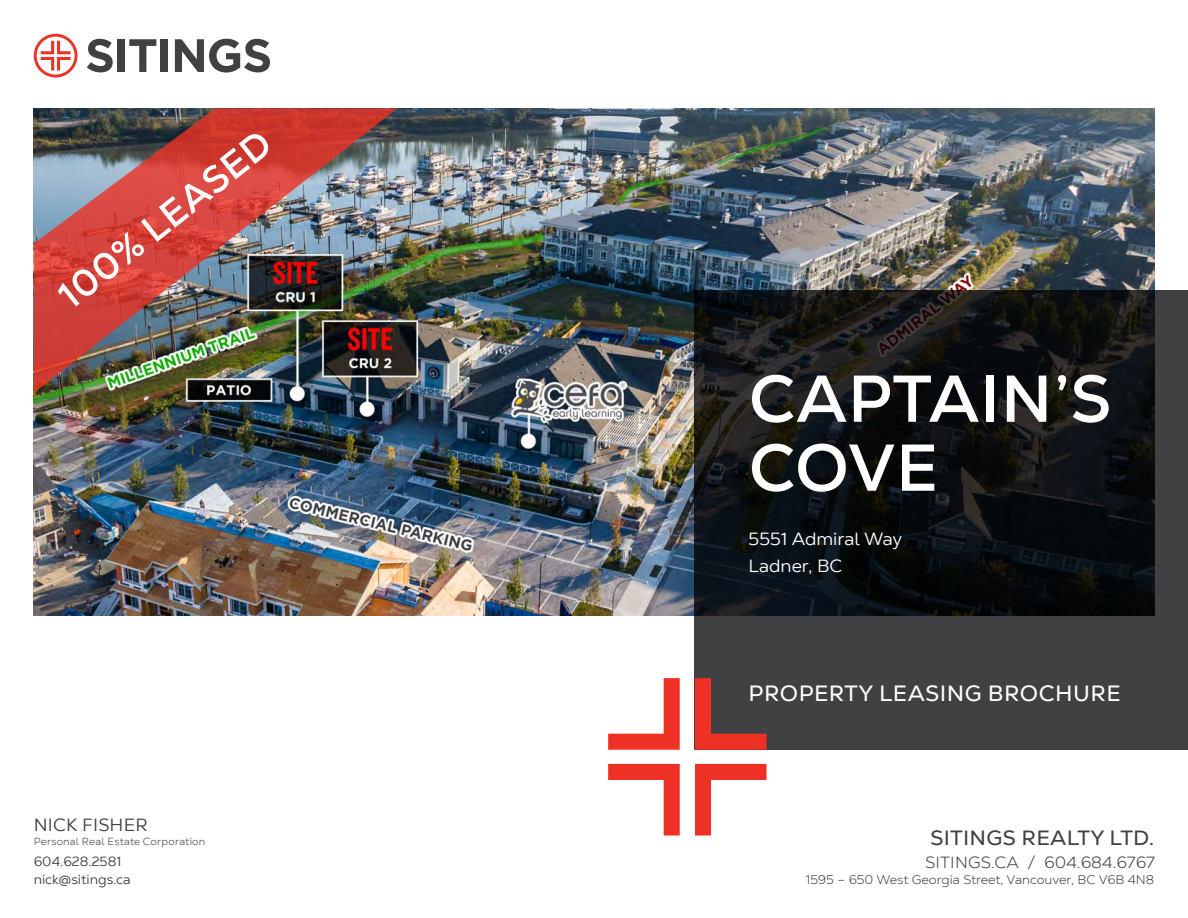
<style>
.page{position:relative;width:1188px;height:918px;background:#fff}
.page>*{position:absolute;margin:0;border:0;box-sizing:border-box;transform-origin:0 0}
.t1{font:700 66px/69px "Nexa Text";letter-spacing:.01em;color:#fff}
.t2{font:700 37.5px "Nexa Text";color:#fff}
.t3{font:22.5px "Nexa Text";letter-spacing:.02em;color:#fff}
.t4{font:21px "Nexa Text";letter-spacing:.01em;color:#414042}
.t5{font:18px/27px "Nexa Text";color:#fff}
.t6{font:18px "Nexa Text";letter-spacing:.01em;color:#414042}
.t7{font:300 16.5px "Nexa Text";color:#414042}
.t8{font:13.5px/18px "Nexa Text";color:#414042}
.t9{font:300 12.75px "Nexa Text";color:#414042}
.t10{font:300 10.5px "Nexa Text";letter-spacing:.02em;color:#414042}
</style>
<div class="page">
<img style="left:34px;top:108px;width:1120px;height:508px">
<svg style="left:695px;top:291px;width:493px;height:459px;background:#1f2122"></svg>
<svg style="left:695px;top:764px;width:72px;height:72px"></svg>
<svg style="left:608px;top:678px;width:72px;height:72px"></svg>
<svg style="left:695px;top:678px;width:72px;height:72px;background:#853a36"></svg>
<svg style="left:608px;top:764px;width:72px;height:72px"></svg>
<svg style="left:87px;top:39px;width:26px;height:33px"></svg>
<div style="left:118px;top:39px;width:7px;height:33px;background:#414042"></div>
<svg style="left:129px;top:39px;width:27px;height:33px"></svg>
<div style="left:161px;top:39px;width:7px;height:33px;background:#414042"></div>
<svg style="left:175px;top:39px;width:95px;height:34px"></svg>
<svg style="left:34px;top:34px;width:43px;height:43px"></svg>
<img style="left:34px;top:108px;width:363px;height:285px">
<h2 class="t2" style="left:48px;top:283px;width:262px;rotate:-39deg">100% LEASED</h2>
<h3 class="t6" style="left:34px;top:814px;width:116px">NICK FISHER</h3>
<p class="t8" style="left:34px;top:852px;width:98px">604.628.2581 nick@sitings.ca</p>
<p class="t10" style="left:34px;top:835px;width:173px">Personal Real Estate Corporation</p>
<h1 class="t1" style="left:749px;top:364px;width:364px">CAPTAIN’S<br>COVE</h1>
<h3 class="t5" style="left:749px;top:525px;width:155px">5551 Admiral Way<br>Ladner, BC</h3>
<h3 class="t3" style="left:749px;top:679px;width:374px">PROPERTY LEASING BROCHURE</h3>
<h3 class="t4" style="left:930px;top:825px;width:226px">SITINGS REALTY LTD.</h3>
<p class="t7" style="left:925px;top:853px;width:231px">SITINGS.CA / 604.684.6767</p>
<p class="t9" style="left:806px;top:872px;width:350px">1595 – 650 West Georgia Street, Vancouver, BC V6B 4N8</p>
</div>
